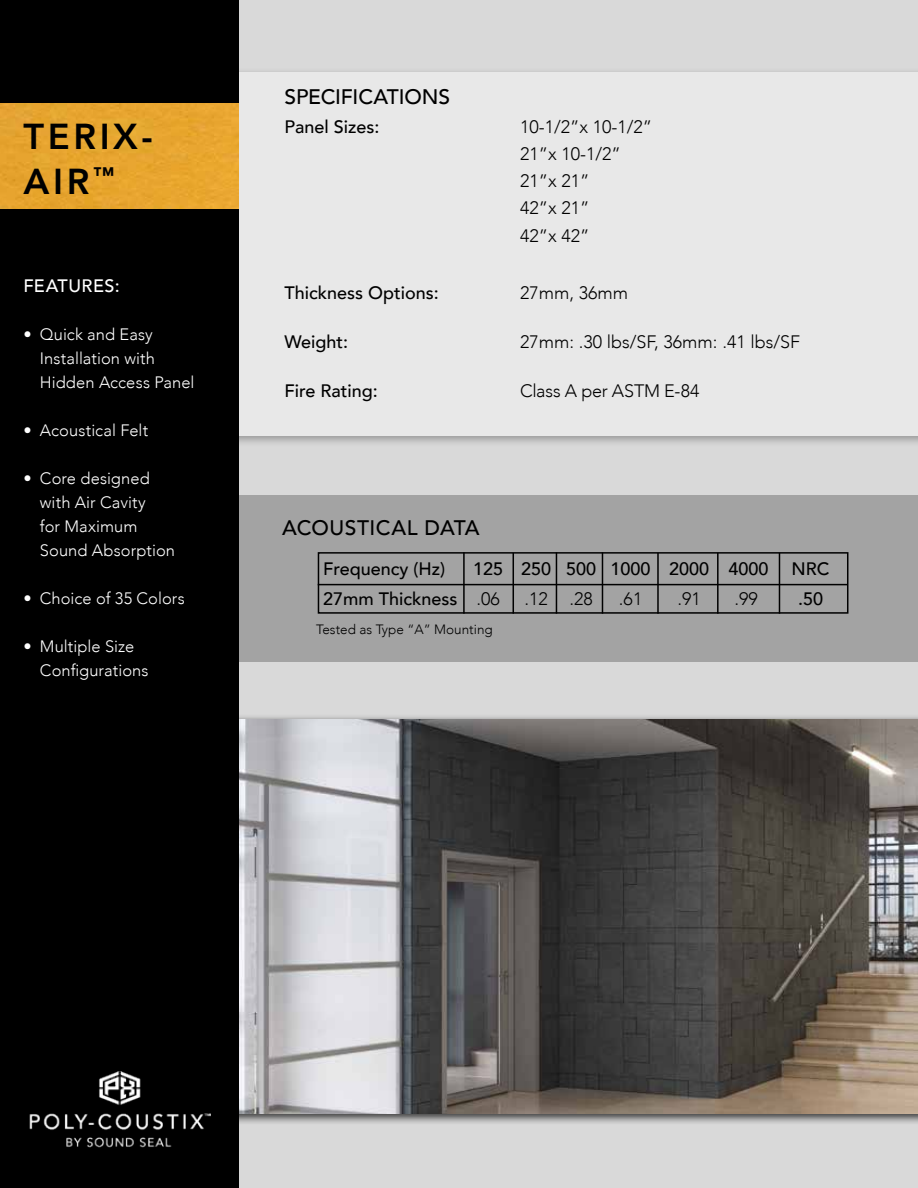
<style>
.page{position:relative;width:918px;height:1188px;background:#fff}
.page>*{position:absolute;margin:0;border:0;box-sizing:border-box;transform-origin:0 0}
.t1{font:800 36px/45px "Avenir";letter-spacing:.1em;color:#000}
.t2{font:500 21px "Avenir";letter-spacing:-.005em;color:#000}
.t3{font:500 21px "Avenir";letter-spacing:.02em;color:#000}
.t4{font:300 18px/27.3px "Avenir";color:#000}
.t5{font:500 18px "Avenir";color:#000}
.t6{font:500 18px "Avenir";letter-spacing:.025em;color:#fff}
.t7{font:300 16.5px/24px "Avenir";letter-spacing:.005em;color:#fff}
.t8{font:300 13.5px "Avenir";color:#000}
.s1{font-weight:300}
</style>
<div class="page">
<div style="left:225px;top:0;width:693px;height:1188px;background:#d9d9d9"></div>
<div style="left:211px;top:714px;width:707px;height:411px;background:#000;opacity:.75"></div>
<img style="left:239px;top:719px;width:679px;height:395px">
<div style="left:239px;top:495px;width:679px;height:167px;background:#a3a3a3"></div>
<div style="left:220px;top:68px;width:698px;height:379px;background:#000;opacity:.75"></div>
<div style="left:225px;top:73px;width:693px;height:363px;background:#e8e8e8"></div>
<div style="left:0;top:0;width:239px;height:1188px;background:#000"></div>
<div style="left:0;top:103px;width:239px;height:106px;background:#e7a52f"></div>
<img style="left:29px;top:1071px;width:181px;height:77px">
<div style="left:318px;top:552px;width:530px;height:62px;border:2px solid #000"></div>
<hr style="left:318px;top:584px;width:530px;height:1px;background:#000">
<hr style="left:463px;top:552px;width:2px;height:62px;background:#000">
<hr style="left:513px;top:553px;width:1px;height:61px;background:#000">
<hr style="left:556px;top:552px;width:1px;height:62px;background:#000">
<hr style="left:602px;top:552px;width:1px;height:62px;background:#000">
<hr style="left:657px;top:553px;width:2px;height:61px;background:#000">
<hr style="left:717px;top:553px;width:2px;height:61px;background:#000">
<hr style="left:779px;top:553px;width:1px;height:61px;background:#000">
<h1 class="t1" style="left:24px;top:114px;width:131px">TERIX-<br>AIR<sup>™</sup></h1>
<p class="t6" style="left:23px;top:270px;width:98px">FEATURES:</p>
<p class="t7" style="left:40px;top:322px;width:156px;text-indent:-16px">• Quick and Easy<br>Installation with<br>Hidden Access Panel</p>
<p class="t7" style="left:23px;top:418px;width:126px">• Acoustical Felt</p>
<p class="t7" style="left:40px;top:466px;width:137px;text-indent:-16px">• Core designed with Air Cavity<br>for Maximum<br>Sound Absorption</p>
<p class="t7" style="left:23px;top:586px;width:163px">• Choice of 35 Colors</p>
<p class="t7" style="left:40px;top:634px;width:110px;text-indent:-16px">• Multiple Size<br>Configurations</p>
<p class="t2" style="left:285px;top:79px;width:167px">SPECIFICATIONS</p>
<p class="t5" style="left:285px;top:111px;width:97px">Panel Sizes:</p>
<p class="t4" style="left:520px;top:113px;width:134px">10-1/2”x 10-1/2”<br>21”x 10-1/2”<br>21”x 21”<br>42”x 21”<br>42”x 42”</p>
<p class="t5" style="left:285px;top:277px;width:156px">Thickness Options:</p>
<p class="t4" style="left:520px;top:279px;width:110px">27mm, 36mm</p>
<p class="t5" style="left:285px;top:326px;width:65px">Weight:</p>
<p class="t4" style="left:520px;top:328px;width:282px">27mm: .30 lbs/SF, 36mm: .41 lbs/SF</p>
<p class="t5" style="left:285px;top:375px;width:95px">Fire Rating:</p>
<p class="t4" style="left:520px;top:377px;width:181px">Class A per ASTM E-84</p>
<p class="t3" style="left:282px;top:509px;width:199px">ACOUSTICAL DATA</p>
<p class="t5" style="left:323px;top:553px;width:124px">Frequency (Hz)</p>
<p class="t5" style="left:473px;top:553px;width:297px">125 250 500 1000 2000 4000</p>
<p class="t5" style="left:792px;top:553px;width:39px">NRC</p>
<p class="t5" style="left:323px;top:583px;width:178px">27mm Thickness <span class="s1">.06</span></p>
<p class="t4" style="left:524px;top:585px;width:70px">.12 .28</p>
<p class="t4" style="left:619px;top:585px;width:25px">.61</p>
<p class="t4" style="left:677px;top:585px;width:25px">.91</p>
<p class="t4" style="left:734px;top:585px;width:25px">.99</p>
<p class="t5" style="left:798px;top:583px;width:27px">.50</p>
<p class="t8" style="left:316px;top:622px;width:178px">Tested as Type “A” Mounting</p>
</div>
